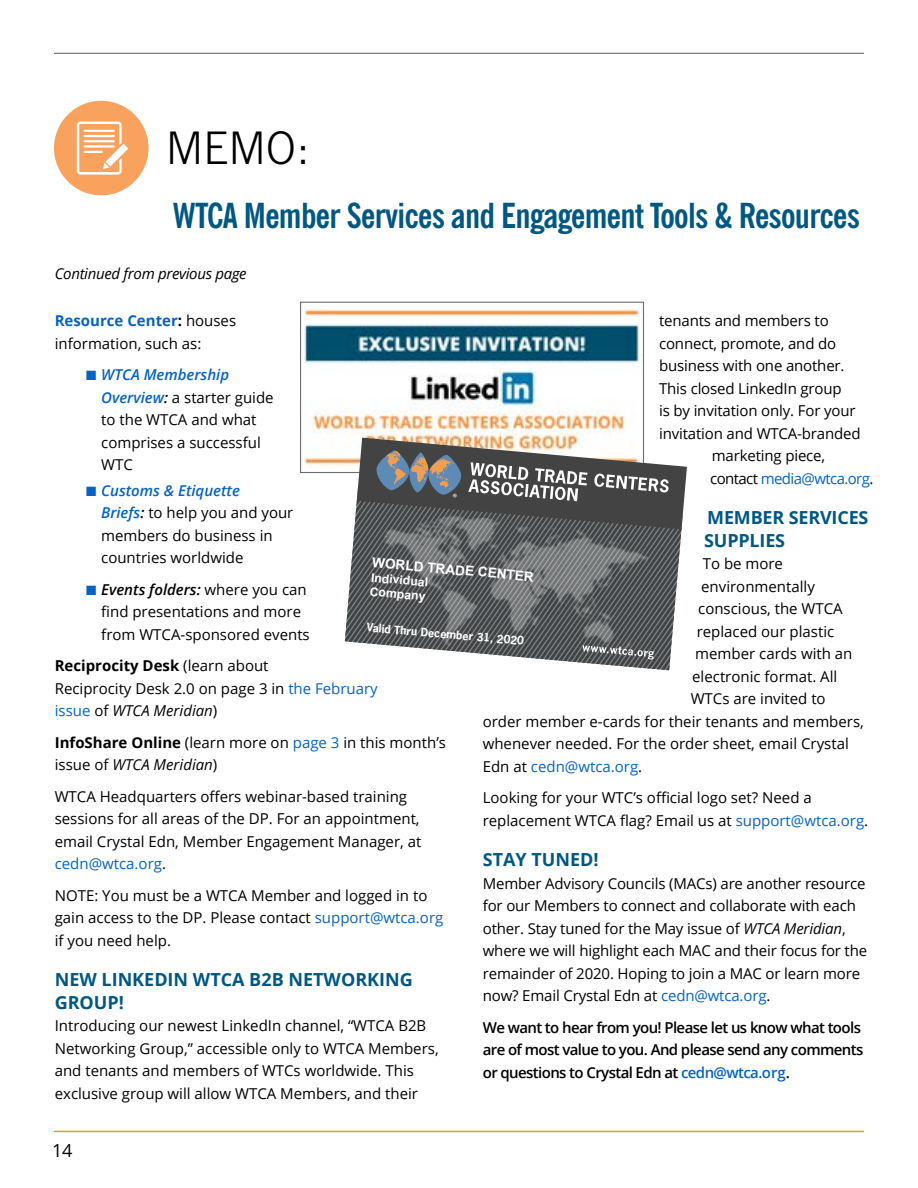
<style>
.page{position:relative;width:918px;height:1188px;background:#fff}
.page>*{position:absolute;margin:0;border:0;box-sizing:border-box;transform-origin:0 0}
.t1{font:300 45px "News Gothic BT";color:#000}
.t2{font:700 condensed 34.5px "News Gothic BT";letter-spacing:-.02em;color:#005882}
.t3{font:700 18px/22.5px "Open Sans";color:#005882}
.t4{font:18px "Open Sans";color:#000}
.t5{font:15px/22.5px "Open Sans";color:#000}
.t6{font:600 15px/22.5px "Open Sans";letter-spacing:-.04em;color:#000}
.t7{font:italic 15px "Open Sans";letter-spacing:-.02em;color:#000}
.t8{font:15px "Open Sans";letter-spacing:-.04em;color:#0563c1}
.t9{font:15px "Open Sans";color:#0563c1}
.t10{font:700 13.65px "Arial";color:#fff}
.t11{font:700 12.3px/14.1px "Arial";color:#fff}
.t12{font:700 10.95px "News Gothic Std";color:#fff}
.s1{color:#000}
.s2{color:#0563c1}
.s3{font-style:italic}
.s4{font-weight:700;color:#0563c1}
.s5{font-weight:700}
.s6{font-weight:600;font-style:italic;color:#0563c1}
.s7{font-weight:600;font-style:italic}
</style>
<div class="page">
<div style="left:54px;top:101px;width:95px;height:94px;background:#f9a25e;border-radius:50%"></div>
<svg style="left:77px;top:122px;width:51px;height:53px"></svg>
<hr style="left:54px;top:1131px;width:810px;height:1px;background:#e29e1f">
<img style="left:303px;top:309px;width:339px;height:157px">
<div style="left:300px;top:302px;width:344px;height:171px;border:1px solid #6d6e71"></div>
<svg style="left:345px;top:500px;width:337px;height:170px"></svg>
<img style="left:375px;top:529px;width:275px;height:133px">
<svg style="left:583px;top:645px;width:71px;height:15px"></svg>
<hr style="left:54px;top:53px;width:810px;height:1px;background:#6d6e71">
<svg style="left:357px;top:438px;width:330px;height:91px;background:#747372"></svg>
<h1 class="t1" style="left:166px;top:120px;width:146px">MEMO:</h1>
<h2 class="t2" style="left:173px;top:195px;width:689px">WTCA Member Services and Engagement Tools &amp; Resources</h2>
<p class="t7" style="left:55px;top:263px;width:193px">Continued from previous page</p>
<p class="t5" style="left:659px;top:309px;width:171px">tenants and members to</p>
<p class="t5" style="left:659px;top:332px;width:179px">connect, promote, and do</p>
<p class="t5" style="left:659px;top:354px;width:187px">business with one another.</p>
<p class="t5" style="left:659px;top:377px;width:184px">This closed LinkedIn group</p>
<p class="t5" style="left:659px;top:399px;width:198px">is by invitation only. For your</p>
<p class="t5" style="left:659px;top:422px;width:203px">invitation and WTCA-branded</p>
<p class="t5" style="left:712px;top:444px;width:115px">marketing piece,</p>
<p class="t8" style="left:710px;top:468px;width:165px"><span class="s1">contact</span> media@wtca.org<span class="s1">.</span></p>
<p class="t3" style="left:704px;top:506px;width:166px">MEMBER SERVICES<br>SUPPLIES</p>
<p class="t5" style="left:703px;top:552px;width:82px">To be more</p>
<p class="t5" style="left:701px;top:575px;width:115px">environmentally</p>
<p class="t5" style="left:698px;top:597px;width:146px">conscious, the WTCA</p>
<p class="t5" style="left:697px;top:620px;width:139px">replaced our plastic</p>
<p class="t5" style="left:695px;top:642px;width:159px">member cards with an</p>
<p class="t5" style="left:692px;top:665px;width:147px">electronic format. All</p>
<p class="t5" style="left:691px;top:687px;width:136px">WTCs are invited to</p>
<p class="t5" style="left:483px;top:710px;width:383px">order member e-cards for their tenants and members,</p>
<p class="t5" style="left:483px;top:732px;width:368px">whenever needed. For the order sheet, email Crystal</p>
<p class="t9" style="left:483px;top:756px;width:161px"><span class="s1">Edn at</span> cedn@wtca.org<span class="s1">.</span></p>
<p class="t5" style="left:483px;top:786px;width:387px">Looking for your WTC’s official logo set? Need a replacement WTCA flag? Email us at <span class="s2">support@wtca.org</span>.</p>
<p class="t3" style="left:483px;top:848px;width:117px">STAY TUNED!</p>
<p class="t5" style="left:483px;top:872px;width:386px">Member Advisory Councils (MACs) are another resource for our Members to connect and collaborate with each other. Stay tuned for the May issue of <span class="s3">WTCA Meridian</span>, where we will highlight each MAC and their focus for the remainder of 2020. Hoping to join a MAC or learn more now? Email Crystal Edn at <span class="s2">cedn@wtca.org</span>.</p>
<p class="t6" style="left:483px;top:1016px;width:382px">We want to hear from you! Please let us know what tools are of most value to you. And please send any comments or questions to Crystal Edn at <span class="s2">cedn@wtca.org</span>.</p>
<p class="t5" style="left:55px;top:309px;width:183px"><span class="s4">Resource Center</span><span class="s5">:</span> houses information, such as:</p>
<p class="t5" style="left:101px;top:363px;width:174px;text-indent:-15px"><span class="s2">■</span> <span class="s6">WTCA Membership<br>Overview</span><span class="s7">:</span> a starter guide to the WTCA and what comprises a successful<br>WTC</p>
<p class="t5" style="left:101px;top:479px;width:194px;text-indent:-15px"><span class="s2">■</span> <span class="s6">Customs &amp; Etiquette<br>Briefs</span><span class="s7">:</span> to help you and your members do business in countries worldwide</p>
<p class="t5" style="left:101px;top:578px;width:210px;text-indent:-15px"><span class="s2">■</span> <span class="s7">Events folders:</span> where you can find presentations and more from WTCA-sponsored events</p>
<p class="t5" style="left:55px;top:654px;width:325px"><span class="s5">Reciprocity Desk</span> (learn about<br>Reciprocity Desk 2.0 on page 3 in <span class="s2">the February issue</span> of <span class="s3">WTCA Meridian</span>)</p>
<p class="t5" style="left:55px;top:731px;width:393px"><span class="s5">InfoShare Online</span> (learn more on <span class="s2">page 3</span> in this month’s issue of <span class="s3">WTCA Meridian</span>)</p>
<p class="t5" style="left:55px;top:785px;width:368px">WTCA Headquarters offers webinar-based training sessions for all areas of the DP. For an appointment, email Crystal Edn, Member Engagement Manager, at <span class="s2">cedn@wtca.org</span>.</p>
<p class="t5" style="left:55px;top:884px;width:390px">NOTE: You must be a WTCA Member and logged in to gain access to the DP. Please contact <span class="s2">support@wtca.org </span>if you need help.</p>
<p class="t3" style="left:55px;top:968px;width:360px">NEW LINKEDIN WTCA B2B NETWORKING<br>GROUP!</p>
<p class="t5" style="left:55px;top:1014px;width:385px">Introducing our newest LinkedIn channel, “WTCA B2B Networking Group,” accessible only to WTCA Members, and tenants and members of WTCs worldwide. This exclusive group will allow WTCA Members, and their</p>
<p class="t10" style="left:373px;top:553px;width:164px;rotate:5deg">WORLD TRADE CENTER</p>
<p class="t11" style="left:372px;top:570px;width:59px;rotate:5deg">Individual<br>Company</p>
<p class="t12" style="left:367px;top:620px;width:159px;rotate:5deg">Valid Thru December 31, 2020</p>
<p class="t4" style="left:52px;top:1138px;width:22px">14</p>
</div>
